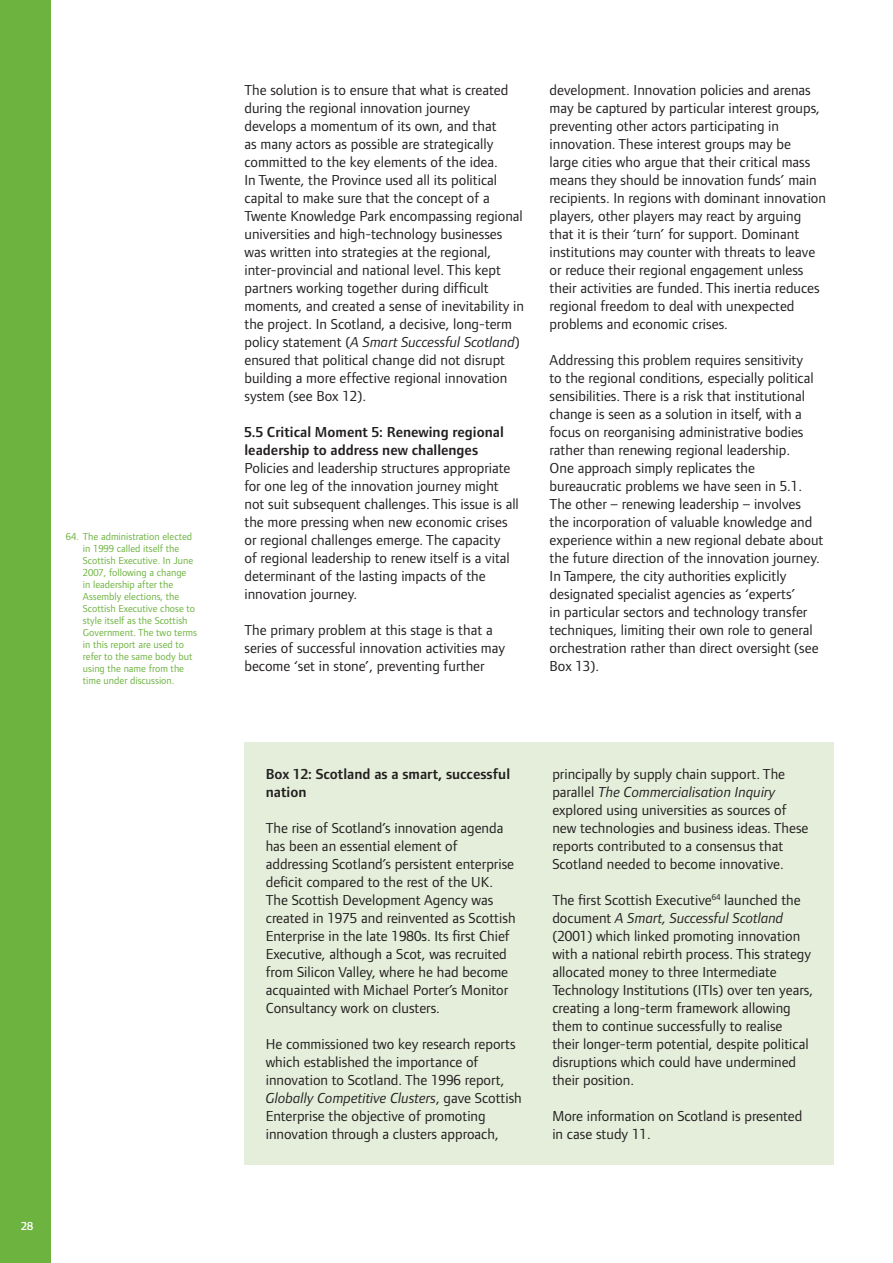
<style>
.page{position:relative;width:893px;height:1263px;background:#fff}
.page>*{position:absolute;margin:0;border:0;box-sizing:border-box;transform-origin:0 0}
.t1{font:15px/18px "Foundry Form Sans";color:#231f20}
.t2{font:600 15px/18px "Foundry Form Sans";color:#231f20}
.t3{font:600 12px "Foundry Form Sans";color:#fff}
.t4{font:10.5px/12px "Foundry Form Sans";color:#6db33f}
.s1{font-style:italic}
</style>
<div class="page">
<div style="left:0;top:0;width:51px;height:1263px;background:#6db33f"></div>
<div style="left:244px;top:743px;width:590px;height:422px;background:#e4eeda"></div>
<p class="t4" style="left:83px;top:531px;width:116px;text-indent:-17px">64. The administration elected in 1999 called itself the<br>Scottish Executive. In June<br>2007, following a change<br>in leadership after the<br>Assembly elections, the<br>Scottish Executive chose to style itself as the Scottish<br>Government. The two terms in this report are used to refer to the same body but using the name from the time under discussion.</p>
<p class="t3" style="left:21px;top:1221px;width:14px">28</p>
<p class="t1" style="left:244px;top:82px;width:281px">The solution is to ensure that what is created during the regional innovation journey develops a momentum of its own, and that<br>as many actors as possible are strategically committed to the key elements of the idea.<br>In Twente, the Province used all its political capital to make sure that the concept of a Twente Knowledge Park encompassing regional universities and high-technology businesses was written into strategies at the regional, inter-provincial and national level. This kept partners working together during difficult moments, and created a sense of inevitability in the project. In Scotland, a decisive, long-term policy statement (<span class="s1">A Smart Successful Scotland</span>) ensured that political change did not disrupt building a more effective regional innovation system (see Box 12).</p>
<p class="t2" style="left:244px;top:424px;width:261px">5.5 Critical Moment 5: Renewing regional leadership to address new challenges</p>
<p class="t1" style="left:244px;top:460px;width:276px">Policies and leadership structures appropriate for one leg of the innovation journey might not suit subsequent challenges. This issue is all the more pressing when new economic crises or regional challenges emerge. The capacity<br>of regional leadership to renew itself is a vital determinant of the lasting impacts of the innovation journey.</p>
<p class="t1" style="left:244px;top:622px;width:262px">The primary problem at this stage is that a series of successful innovation activities may become ‘set in stone’, preventing further</p>
<p class="t1" style="left:550px;top:82px;width:278px">development. Innovation policies and arenas may be captured by particular interest groups, preventing other actors participating in innovation. These interest groups may be<br>large cities who argue that their critical mass means they should be innovation funds’ main recipients. In regions with dominant innovation players, other players may react by arguing that it is their ‘turn’ for support. Dominant institutions may counter with threats to leave or reduce their regional engagement unless their activities are funded. This inertia reduces regional freedom to deal with unexpected problems and economic crises.</p>
<p class="t1" style="left:550px;top:352px;width:275px">Addressing this problem requires sensitivity<br>to the regional conditions, especially political sensibilities. There is a risk that institutional change is seen as a solution in itself, with a focus on reorganising administrative bodies rather than renewing regional leadership.<br>One approach simply replicates the bureaucratic problems we have seen in 5.1.<br>The other – renewing leadership – involves the incorporation of valuable knowledge and experience within a new regional debate about the future direction of the innovation journey.<br>In Tampere, the city authorities explicitly designated specialist agencies as ‘experts’<br>in particular sectors and technology transfer techniques, limiting their own role to general orchestration rather than direct oversight (see Box 13).</p>
<p class="t2" style="left:266px;top:766px;width:246px">Box 12: Scotland as a smart, successful nation</p>
<p class="t1" style="left:266px;top:820px;width:251px">The rise of Scotland’s innovation agenda has been an essential element of addressing Scotland’s persistent enterprise deficit compared to the rest of the UK.<br>The Scottish Development Agency was created in 1975 and reinvented as Scottish Enterprise in the late 1980s. Its first Chief Executive, although a Scot, was recruited from Silicon Valley, where he had become acquainted with Michael Porter’s Monitor Consultancy work on clusters.</p>
<p class="t1" style="left:266px;top:1036px;width:258px">He commissioned two key research reports which established the importance of innovation to Scotland. The 1996 report, <span class="s1">Globally Competitive Clusters</span>, gave Scottish Enterprise the objective of promoting innovation through a clusters approach,</p>
<p class="t1" style="left:552px;top:766px;width:258px">principally by supply chain support. The parallel <span class="s1">The Commercialisation Inquiry </span>explored using universities as sources of new technologies and business ideas. These reports contributed to a consensus that Scotland needed to become innovative.</p>
<p class="t1" style="left:552px;top:892px;width:262px">The first Scottish Executive<sup>64</sup> launched the document <span class="s1">A Smart, Successful Scotland </span>(2001) which linked promoting innovation with a national rebirth process. This strategy allocated money to three Intermediate Technology Institutions (ITIs) over ten years, creating a long-term framework allowing them to continue successfully to realise their longer-term potential, despite political disruptions which could have undermined their position.</p>
<p class="t1" style="left:552px;top:1108px;width:252px">More information on Scotland is presented in case study 11.</p>
</div>
